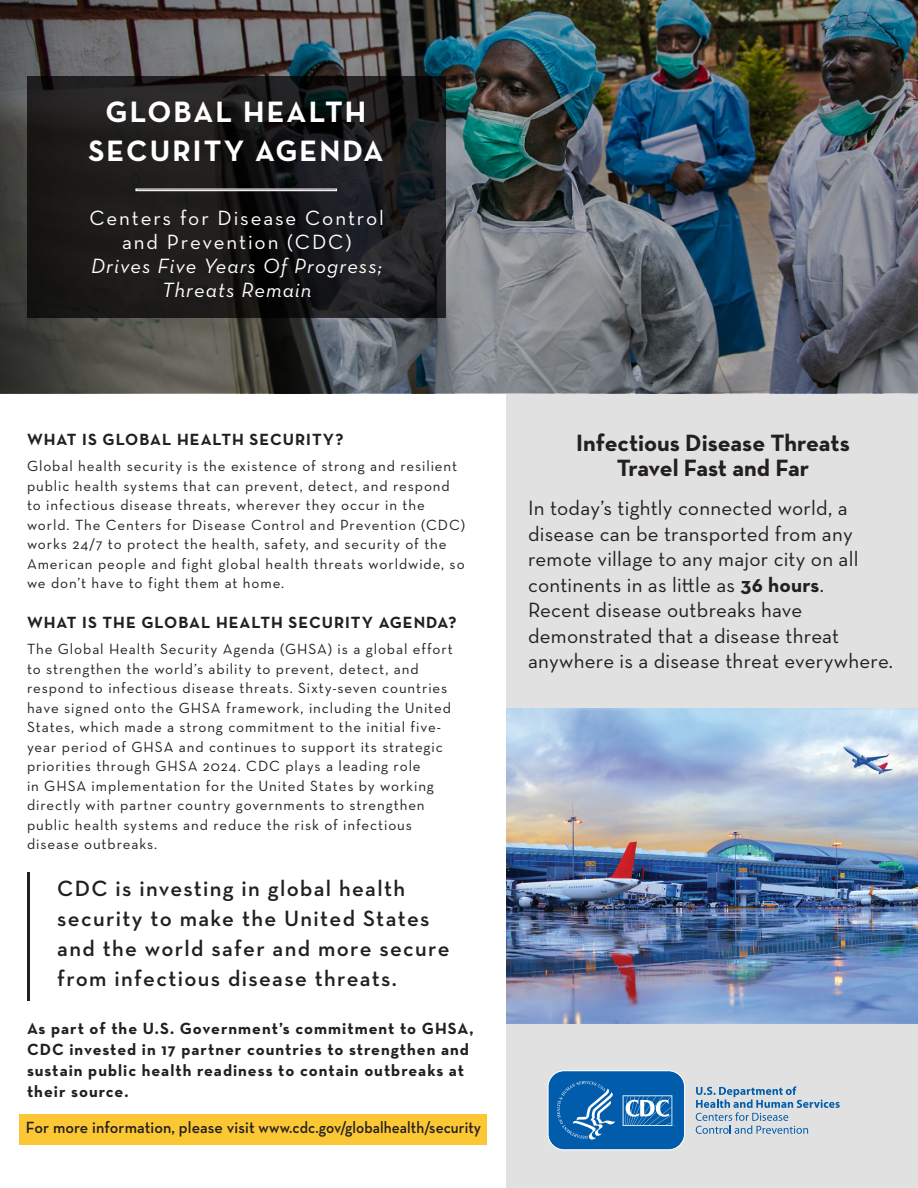
<style>
.page{position:relative;width:918px;height:1188px;background:#fff}
.page>*{position:absolute;margin:0;border:0;box-sizing:border-box;transform-origin:0 0}
.t1{font:700 30px/39px "Neutraface Text";letter-spacing:.07em;color:#fff;text-align:center}
.t2{font:700 24px/25.5px "Neutraface Text";color:#231f20;text-align:center}
.t3{font:600 22.5px/30px "Neutraface Text";letter-spacing:.06em;color:#231f20}
.t4{font:21px/25.5px "Neutraface Text";letter-spacing:.01em;color:#231f20}
.t5{font:21px/24px "Neutraface Text";letter-spacing:.09em;color:#fff;text-align:center}
.t6{font:21px/24px "Neutraface Text Book Italic Alt";letter-spacing:.05em;color:#fff;text-align:center}
.t7{font:700 16.5px/21px "Neutraface Text";letter-spacing:.06em;color:#231f20}
.t8{font:600 16.5px "Neutraface Text";letter-spacing:.005em;color:#231f20}
.t9{font:15px/19.5px "Neutraface Text";letter-spacing:.06em;color:#231f20}
.s1{font-weight:700}
</style>
<div class="page">
<div style="left:507px;top:393px;width:411px;height:795px;background:#e1e1e1"></div>
<svg style="left:696px;top:1086px;width:144px;height:48px"></svg>
<svg style="left:547px;top:1070px;width:138px;height:80px;background:#2875b7"></svg>
<hr style="left:27px;top:873px;width:2px;height:128px;background:#231f20">
<img style="left:0;top:0;width:918px;height:393px">
<svg style="left:27px;top:77px;width:419px;height:241px;background:#1a1a1a"></svg>
<div style="left:135px;top:188px;width:202px;height:3px;border:1px solid #fff"></div>
<div style="left:19px;top:1115px;width:468px;height:30px;background:#fcc734"></div>
<img style="left:507px;top:708px;width:411px;height:316px">
<p class="t1" style="left:88px;top:92px;width:297px">GLOBAL HEALTH<br>SECURITY AGENDA</p>
<p class="t5" style="left:90px;top:206px;width:296px">Centers for Disease Control and Prevention (CDC)</p>
<p class="t6" style="left:91px;top:254px;width:292px">Drives Five Years Of Progress;<br>Threats Remain</p>
<p class="t7" style="left:27px;top:429px;width:318px">WHAT IS GLOBAL HEALTH SECURITY?</p>
<p class="t9" style="left:27px;top:456px;width:440px">Global health security is the existence of strong and resilient public health systems that can prevent, detect, and respond to infectious disease threats, wherever they occur in the world. The Centers for Disease Control and Prevention (CDC) works 24/7 to protect the health, safety, and security of the American people and fight global health threats worldwide, so we don’t have to fight them at home.</p>
<p class="t7" style="left:27px;top:612px;width:431px">WHAT IS THE GLOBAL HEALTH SECURITY AGENDA?</p>
<p class="t9" style="left:27px;top:639px;width:427px">The Global Health Security Agenda (GHSA) is a global effort to strengthen the world’s ability to prevent, detect, and respond to infectious disease threats. Sixty-seven countries have signed onto the GHSA framework, including the United States, which made a strong commitment to the initial five&shy;year period of GHSA and continues to support its strategic priorities through GHSA 2024. CDC plays a leading role<br>in GHSA implementation for the United States by working directly with partner country governments to strengthen public health systems and reduce the risk of infectious disease outbreaks.</p>
<p class="t3" style="left:57px;top:873px;width:394px">CDC is investing in global health security to make the United States and the world safer and more secure from infectious disease threats.</p>
<p class="t7" style="left:27px;top:1018px;width:448px">As part of the U.S. Government’s commitment to GHSA, CDC invested in 17 partner countries to strengthen and sustain public health readiness to contain outbreaks at their source.</p>
<p class="t8" style="left:26px;top:1117px;width:457px">For more information, please visit www.cdc.gov/globalhealth/security</p>
<p class="t2" style="left:576px;top:430px;width:275px">Infectious Disease Threats<br>Travel Fast and Far</p>
<p class="t4" style="left:528px;top:495px;width:332px">In today’s tightly connected world, a disease can be transported from any remote village to any major city on all continents in as little as <span class="s1">36 hours</span>.</p>
<p class="t4" style="left:528px;top:597px;width:367px">Recent disease outbreaks have demonstrated that a disease threat anywhere is a disease threat everywhere.</p>
</div>
